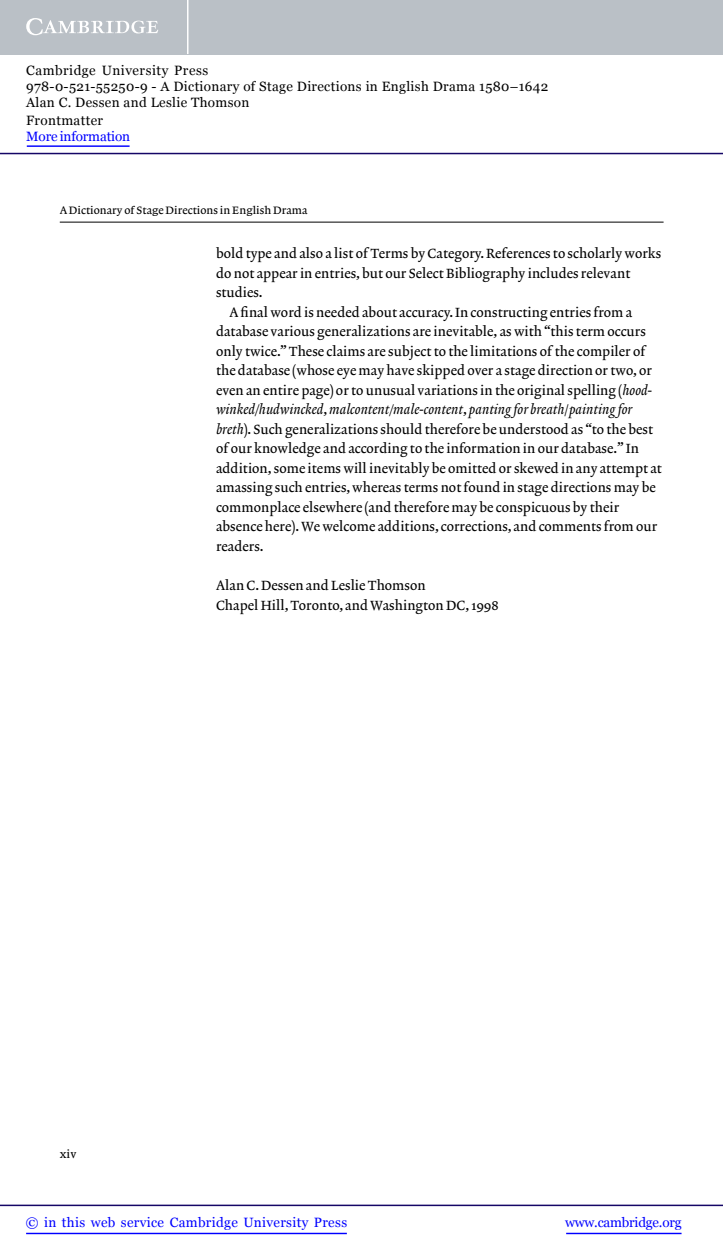
<style>
.page{position:relative;width:723px;height:1256px;background:#fff}
.page>*{position:absolute;margin:0;border:0;box-sizing:border-box;transform-origin:0 0}
.t1{font:13.5px/19.5px "Lexicon No 2 Roman A Txt";letter-spacing:.005em;color:#000}
.t2{font:13.5px/16.2px "Georgia";letter-spacing:.025em;color:#000}
.t3{font:13.5px "Lexicon No 2 Italic A Txt";letter-spacing:.005em;color:#000}
.t4{font:13.5px "Georgia";letter-spacing:.025em;color:#00f}
.t5{font:13.5px "Georgia";letter-spacing:-.015em;color:#00f}
.t6{font:13.5px "Georgia";letter-spacing:-.01em;color:#00f}
.t7{font:12px "Lexicon No 1 Roman A Txt";color:#000}
.t8{font:11.25px "Lexicon No 1 Roman A Txt";letter-spacing:.005em;color:#000}
.s1{font-family:"Lexicon No 2 Italic A Txt"}
.s2{font-family:"Lexicon No 2 Roman A Txt"}
</style>
<div class="page">
<hr style="left:60px;top:222px;width:604px;height:1px;background:#000">
<hr style="left:566px;top:1232px;width:115px;height:1px;background:#00f">
<hr style="left:0;top:1204px;width:723px;height:1px;background:#150666">
<hr style="left:26px;top:1232px;width:321px;height:1px;background:#00f">
<div style="left:0;top:0;width:723px;height:54px;background:#bac0c6"></div>
<svg style="left:26px;top:18px;width:132px;height:17px"></svg>
<hr style="left:187px;top:0;width:1px;height:54px;background:#fff">
<hr style="left:0;top:153px;width:723px;height:1px;background:#150666">
<hr style="left:27px;top:145px;width:103px;height:2px;background:#00f">
<p class="t2" style="left:26px;top:62px;width:524px">Cambridge University Press<br>978-0-521-55250-9 - A Dictionary of Stage Directions in English Drama 1580–1642<br>Alan C. Dessen and Leslie Thomson</p>
<p class="t2" style="left:26px;top:112px;width:78px">Frontmatter</p>
<p class="t6" style="left:26px;top:128px;width:105px">More information</p>
<p class="t8" style="left:60px;top:206px;width:249px">A Dictionary of Stage Directions in English Drama</p>
<p class="t1" style="left:216px;top:245px;width:447px">bold type and also a list of Terms by Category. References to scholarly works</p>
<p class="t1" style="left:216px;top:264px;width:416px">do not appear in entries, but our Select Bibliography includes relevant</p>
<p class="t1" style="left:216px;top:284px;width:48px">studies.</p>
<p class="t1" style="left:230px;top:303px;width:404px">A final word is needed about accuracy. In constructing entries from a</p>
<p class="t1" style="left:216px;top:323px;width:431px">database various generalizations are inevitable, as with “this term occurs</p>
<p class="t1" style="left:216px;top:342px;width:431px">only twice.” These claims are subject to the limitations of the compiler of</p>
<p class="t1" style="left:216px;top:362px;width:437px">the database (whose eye may have skipped over a stage direction or two, or</p>
<p class="t1" style="left:216px;top:381px;width:437px">even an entire page) or to unusual variations in the original spelling (<span class="s1">hood-</span></p>
<p class="t3" style="left:216px;top:403px;width:418px">winked/hudwincked<span class="s2">,</span>malcontent/male-content<span class="s2">,</span> panting for breath<span class="s2">/</span>painting for</p>
<p class="t1" style="left:216px;top:420px;width:439px"><span class="s1">breth</span>). Such generalizations should therefore be understood as “to the best</p>
<p class="t1" style="left:216px;top:440px;width:424px">of our knowledge and according to the information in our database.” In</p>
<p class="t1" style="left:216px;top:459px;width:447px">addition, some items will inevitably be omitted or skewed in any attempt at</p>
<p class="t1" style="left:216px;top:479px;width:441px">amassing such entries, whereas terms not found in stage directions may be</p>
<p class="t1" style="left:216px;top:498px;width:405px">commonplace elsewhere (and therefore may be conspicuous by their</p>
<p class="t1" style="left:216px;top:518px;width:443px">absence here). We welcome additions, corrections, and comments from our</p>
<p class="t1" style="left:216px;top:537px;width:49px">readers.</p>
<p class="t1" style="left:216px;top:576px;width:284px">Alan C. Dessen and Leslie Thomson<br>Chapel Hill, Toronto, and Washington DC, 1998</p>
<p class="t7" style="left:60px;top:1148px;width:18px">xiv</p>
<p class="t4" style="left:26px;top:1214px;width:323px">© in this web service Cambridge University Press</p>
<p class="t5" style="left:565px;top:1214px;width:118px">www.cambridge.org</p>
</div>
